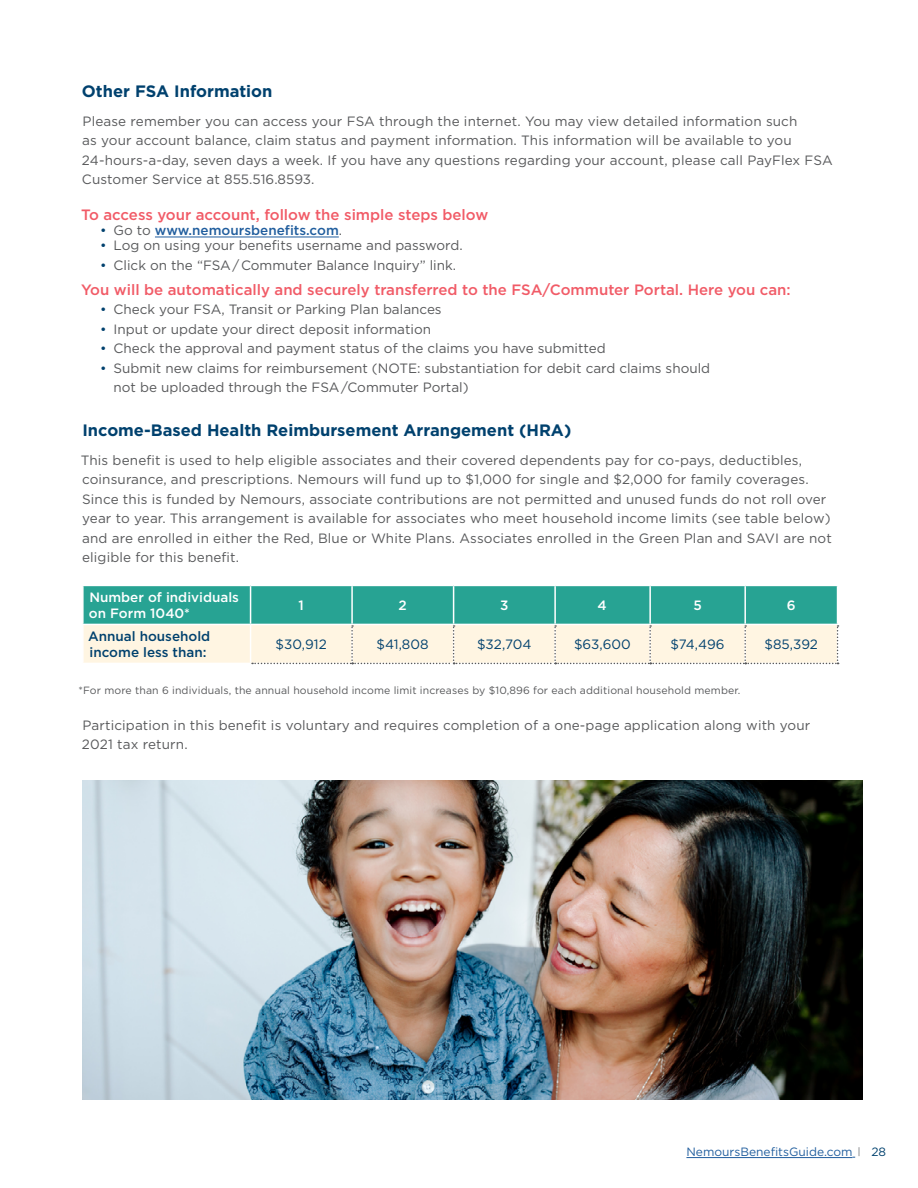
<style>
.page{position:relative;width:918px;height:1188px;background:#fff}
.page>*{position:absolute;margin:0;border:0;box-sizing:border-box;transform-origin:0 0}
.t1{font:700 16.5px "Gotham";color:#00416e}
.t2{font:500 15px "Gotham";color:#f15b67}
.t3{font:13.5px/19.5px "Gotham";letter-spacing:.01em;color:#58595b}
.t4{font:13.5px "Gotham";color:#00416e}
.t5{font:500 13.5px/16.2px "Gotham";color:#fff}
.t6{font:500 13.5px/16.2px "Gotham";color:#00416e}
.t7{font:500 13.5px "Gotham";color:#215e9e}
.t8{font:12px "Gotham";color:#215e9e}
.t9{font:10.5px "Gotham";letter-spacing:.01em;color:#58595b}
.s1{font-weight:400;color:#00416e}
.s2{font-weight:400;color:#58595b}
.s3{color:#00416e}
.s4{font-family:"Trade Gothic LT Std Cn 18";color:#808285}
</style>
<div class="page">
<hr style="left:686px;top:1157px;width:167px;height:1px;background:#215e9e">
<hr style="left:155px;top:237px;width:184px;height:1px;background:#215e9e">
<svg style="left:84px;top:586px;width:755px;height:78px;background:#95ccbb"></svg>
<hr style="left:250px;top:586px;width:1px;height:38px;background:#fff">
<hr style="left:453px;top:586px;width:1px;height:38px;background:#fff">
<hr style="left:554px;top:586px;width:2px;height:38px;background:#fff">
<hr style="left:649px;top:586px;width:2px;height:38px;background:#fff">
<hr style="left:744px;top:586px;width:2px;height:38px;background:#fff">
<hr style="left:837px;top:586px;width:1px;height:38px;background:#fff">
<hr style="left:250px;top:625px;width:1px;height:38px;background:#fff">
<hr style="left:251px;top:624px;width:101px;height:1px;background:#fff">
<hr style="left:352px;top:624px;width:102px;height:1px;background:#fff">
<hr style="left:454px;top:624px;width:101px;height:1px;background:#fff">
<hr style="left:555px;top:624px;width:95px;height:1px;background:#fff">
<hr style="left:650px;top:624px;width:95px;height:1px;background:#fff">
<hr style="left:745px;top:624px;width:93px;height:1px;background:#fff">
<img style="left:82px;top:780px;width:780px;height:319px">
<p class="t1" style="left:82px;top:81px;width:192px">Other FSA Information</p>
<p class="t3" style="left:82px;top:111px;width:752px">Please remember you can access your FSA through the internet. You may view detailed information such<br>as your account balance, claim status and payment information. This information will be available to you 24-hours-a-day, seven days a week. If you have any questions regarding your account, please call PayFlex FSA Customer Service at 855.516.8593.</p>
<p class="t2" style="left:81px;top:205px;width:409px">To access your account, follow the simple steps below</p>
<p class="t7" style="left:100px;top:222px;width:244px"><span class="s1">•</span> <span class="s2">Go to</span> www.nemoursbenefits.com<span class="s2">.</span></p>
<p class="t3" style="left:100px;top:235px;width:364px"><span class="s3">•</span> Log on using your benefits username and password.</p>
<p class="t3" style="left:100px;top:255px;width:358px"><span class="s3">•</span> Click on the “FSA/Commuter Balance Inquiry” link.</p>
<p class="t2" style="left:81px;top:279px;width:711px">You will be automatically and securely transferred to the FSA/Commuter Portal. Here you can:</p>
<p class="t3" style="left:100px;top:299px;width:343px"><span class="s3">•</span> Check your FSA, Transit or Parking Plan balances</p>
<p class="t3" style="left:100px;top:319px;width:332px"><span class="s3">•</span> Input or update your direct deposit information</p>
<p class="t3" style="left:100px;top:338px;width:507px"><span class="s3">•</span> Check the approval and payment status of the claims you have submitted</p>
<p class="t3" style="left:114px;top:358px;width:598px;text-indent:-14px"><span class="s3">•</span> Submit new claims for reimbursement (NOTE: substantiation for debit card claims should not be uploaded through the FSA/Commuter Portal)</p>
<p class="t1" style="left:82px;top:420px;width:491px">Income-Based Health Reimbursement Arrangement (HRA)</p>
<p class="t3" style="left:81px;top:450px;width:752px">This benefit is used to help eligible associates and their covered dependents pay for co-pays, deductibles, coinsurance, and prescriptions. Nemours will fund up to $1,000 for single and $2,000 for family coverages.<br>Since this is funded by Nemours, associate contributions are not permitted and unused funds do not roll over year to year. This arrangement is available for associates who meet household income limits (see table below) and are enrolled in either the Red, Blue or White Plans. Associates enrolled in the Green Plan and SAVI are not eligible for this benefit.</p>
<p class="t5" style="left:89px;top:589px;width:152px">Number of individuals on Form 1040*</p>
<p class="t5" style="left:299px;top:597px;width:7px">1</p>
<p class="t5" style="left:398px;top:597px;width:10px">2</p>
<p class="t5" style="left:500px;top:597px;width:10px">3</p>
<p class="t5" style="left:597px;top:597px;width:11px">4</p>
<p class="t5" style="left:693px;top:597px;width:10px">5</p>
<p class="t5" style="left:787px;top:597px;width:10px">6</p>
<p class="t6" style="left:88px;top:628px;width:124px">Annual household income less than:</p>
<p class="t4" style="left:276px;top:636px;width:53px">$30,912</p>
<p class="t4" style="left:376px;top:636px;width:54px">$41,808</p>
<p class="t4" style="left:477px;top:636px;width:56px">$32,704</p>
<p class="t4" style="left:574px;top:636px;width:58px">$63,600</p>
<p class="t4" style="left:670px;top:636px;width:56px">$74,496</p>
<p class="t4" style="left:765px;top:636px;width:55px">$85,392</p>
<p class="t9" style="left:78px;top:683px;width:663px">*For more than 6 individuals, the annual household income limit increases by $10,896 for each additional household member.</p>
<p class="t3" style="left:82px;top:715px;width:730px">Participation in this benefit is voluntary and requires completion of a one-page application along with your<br>2021 tax return.</p>
<p class="t8" style="left:686px;top:1144px;width:201px">NemoursBenefitsGuide.com <span class="s4">|</span> <span class="s3">28</span></p>
</div>
